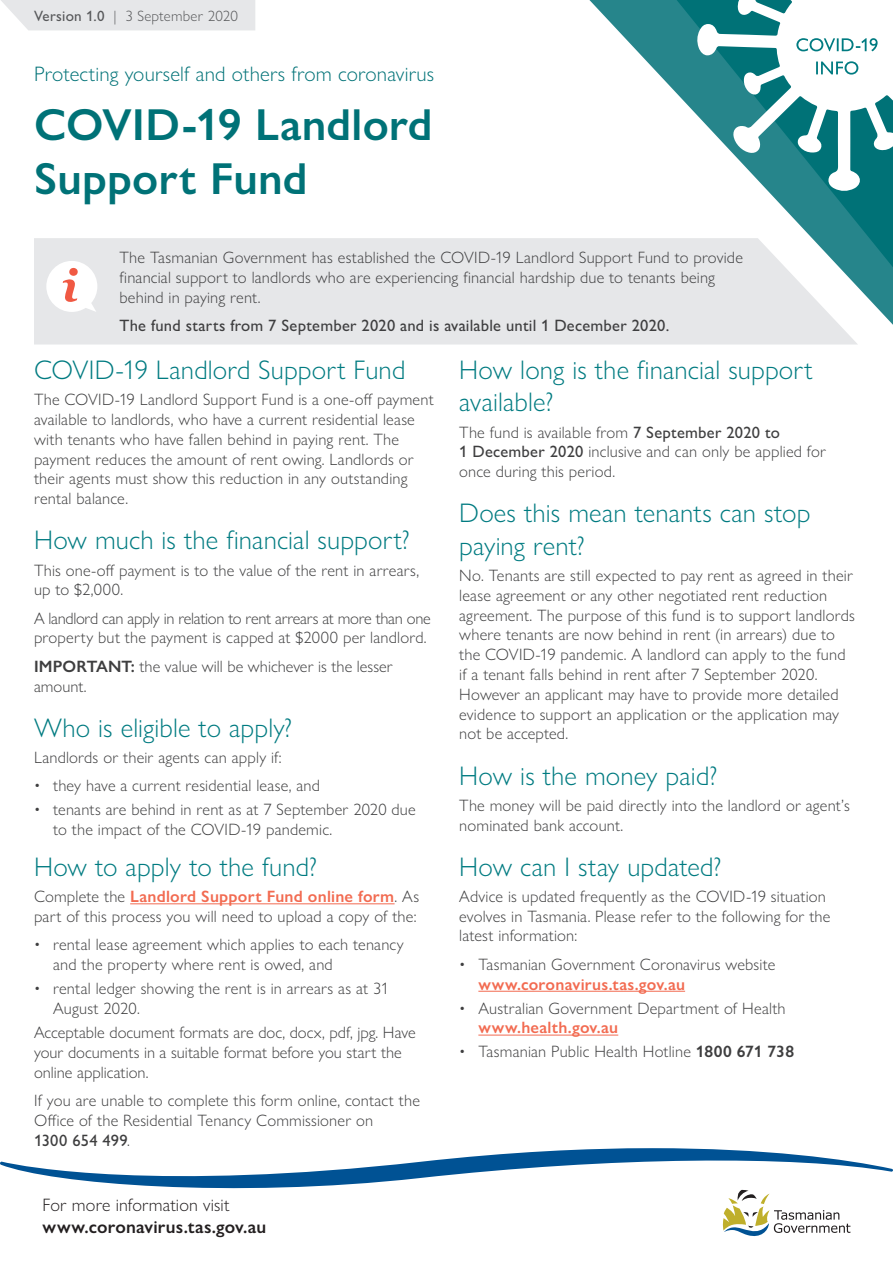
<style>
.page{position:relative;width:893px;height:1263px;background:#fff}
.page>*{position:absolute;margin:0;border:0;box-sizing:border-box;transform-origin:0 0}
.t1{font:600 45px/54px "Gill Sans Nova";letter-spacing:.005em;color:#007277}
.t2{font:300 27px/32.4px "Gill Sans Nova";letter-spacing:.005em;color:#007b81}
.Protect_Yourself{font:300 21px "Gill Sans Nova";letter-spacing:.005em;color:#007277}
.t3{font:600 18px "Gill Sans Nova";letter-spacing:.015em;color:#231f20}
.t4{font:300 18px "Gill Sans Nova";letter-spacing:.005em;color:#231f20}
.Body{font:300 16.5px/19.8px "Gill Sans Nova";letter-spacing:.01em;color:#3e3e3f}
.Body-2{font:300 16.5px/19.8px "Gill Sans Nova";letter-spacing:-.01em;color:#3e3e3f}
.Body-3{font:500 16.5px "Gill Sans Nova";letter-spacing:.015em;color:#3e3e3f}
.Versioning{font:300 15px "Gill Sans Nova";letter-spacing:.015em;color:#57585a}
.s1{font-weight:500}
.s2{font-weight:600}
.s3{font-weight:600;color:#f26b51}
</style>
<div class="page">
<svg style="left:858px;top:267px;width:35px;height:58px;fill:#26858b"></svg>
<svg style="left:589px;top:0;width:304px;height:267px"></svg>
<svg style="left:697px;top:0;width:196px;height:192px"></svg>
<div style="left:1px;top:0;width:254px;height:30px;background:#e6e7e9"></div>
<svg style="left:722px;top:1199px;width:128px;height:37px"></svg>
<svg style="left:0;top:1148px;width:893px;height:51px"></svg>
<hr style="left:130px;top:903px;width:265px;height:1px;background:#f26b51">
<hr style="left:478px;top:991px;width:207px;height:1px;background:#f26b51">
<hr style="left:478px;top:1035px;width:140px;height:1px;background:#f26b51">
<div style="left:34px;top:238px;width:824px;height:106px;background:#e6e7e9"></div>
<svg style="left:46px;top:261px;width:51px;height:51px"></svg>
<p class="Versioning" style="left:34px;top:7px;width:206px"><span class="s1">Version 1.0</span> | 3 September 2020</p>
<p class="Protect_Yourself" style="left:34px;top:61px;width:402px">Protecting yourself and others from coronavirus</p>
<h1 class="t1" style="left:34px;top:97px;width:400px">COVID-19 Landlord<br>Support Fund</h1>
<p class="Body" style="left:120px;top:248px;width:625px">The Tasmanian Government has established the COVID-19 Landlord Support Fund to provide financial support to landlords who are experiencing financial hardship due to tenants being behind in paying rent.</p>
<p class="Body-3" style="left:120px;top:316px;width:551px">The fund starts from 7 September 2020 and is available until 1 December 2020.</p>
<h2 class="t2" style="left:34px;top:353px;width:373px">COVID-19 Landlord Support Fund</h2>
<p class="Body" style="left:34px;top:389px;width:401px">The COVID-19 Landlord Support Fund is a one-off payment available to landlords, who have a current residential lease with tenants who have fallen behind in paying rent. The payment reduces the amount of rent owing. Landlords or their agents must show this reduction in any outstanding rental balance.</p>
<h2 class="t2" style="left:34px;top:524px;width:377px">How much is the financial support?</h2>
<p class="Body" style="left:34px;top:560px;width:387px">This one-off payment is to the value of the rent in arrears, up to $2,000.</p>
<p class="Body-2" style="left:34px;top:608px;width:398px">A landlord can apply in relation to rent arrears at more than one property but the payment is capped at $2000 per landlord.</p>
<p class="Body" style="left:34px;top:656px;width:360px"><span class="s2">IMPORTANT:</span> the value will be whichever is the lesser amount.</p>
<h2 class="t2" style="left:34px;top:711px;width:260px">Who is eligible to apply?</h2>
<p class="Body" style="left:34px;top:747px;width:249px">Landlords or their agents can apply if:</p>
<p class="Body" style="left:34px;top:775px;width:287px">• they have a current residential lease, and</p>
<p class="Body" style="left:53px;top:800px;width:364px;text-indent:-19px">• tenants are behind in rent as at 7 September 2020 due to the impact of the COVID-19 pandemic.</p>
<h2 class="t2" style="left:34px;top:850px;width:285px">How to apply to the fund?</h2>
<p class="Body" style="left:34px;top:886px;width:387px">Complete the <span class="s3">Landlord Support Fund online form</span>. As part of this process you will need to upload a copy of the:</p>
<p class="Body" style="left:53px;top:934px;width:352px;text-indent:-19px">• rental lease agreement which applies to each tenancy and the property where rent is owed, and</p>
<p class="Body" style="left:53px;top:978px;width:338px;text-indent:-19px">• rental ledger showing the rent is in arrears as at 31<br>August 2020.</p>
<p class="Body" style="left:34px;top:1022px;width:383px">Acceptable document formats are doc, docx, pdf, jpg. Have your documents in a suitable format before you start the online application.</p>
<p class="Body" style="left:34px;top:1090px;width:387px">If you are unable to complete this form online, contact the<br>Office of the Residential Tenancy Commissioner on<br><span class="s1">1300 654 499</span>.</p>
<p class="t4" style="left:43px;top:1194px;width:189px">For more information visit</p>
<p class="t3" style="left:43px;top:1215px;width:225px">www.coronavirus.tas.gov.au</p>
<h2 class="t2" style="left:459px;top:353px;width:355px">How long is the financial support available?</h2>
<p class="Body" style="left:459px;top:422px;width:368px">The fund is available from <span class="s1">7 September 2020 to<br>1 December 2020</span> inclusive and can only be applied for once during this period.</p>
<h2 class="t2" style="left:459px;top:497px;width:353px">Does this mean tenants can stop paying rent?</h2>
<p class="Body" style="left:459px;top:565px;width:397px">No. Tenants are still expected to pay rent as agreed in their lease agreement or any other negotiated rent reduction agreement. The purpose of this fund is to support landlords where tenants are now behind in rent (in arrears) due to the COVID-19 pandemic. A landlord can apply to the fund if a tenant falls behind in rent after 7 September 2020.<br>However an applicant may have to provide more detailed evidence to support an application or the application may not be accepted.</p>
<h2 class="t2" style="left:459px;top:759px;width:260px">How is the money paid?</h2>
<p class="Body" style="left:459px;top:795px;width:392px">The money will be paid directly into the landlord or agent’s nominated bank account.</p>
<h2 class="t2" style="left:459px;top:850px;width:264px">How can I stay updated?</h2>
<p class="Body" style="left:459px;top:886px;width:373px">Advice is updated frequently as the COVID-19 situation evolves in Tasmania. Please refer to the following for the latest information:</p>
<p class="Body" style="left:478px;top:954px;width:298px;text-indent:-19px">• Tasmanian Government Coronavirus website <span class="s3">www.coronavirus.tas.gov.au</span></p>
<p class="Body" style="left:478px;top:998px;width:309px;text-indent:-19px">• Australian Government Department of Health <span class="s3">www.health.gov.au</span></p>
<p class="Body" style="left:459px;top:1042px;width:336px">• Tasmanian Public Health Hotline <span class="s2">1800 671 738</span></p>
</div>
